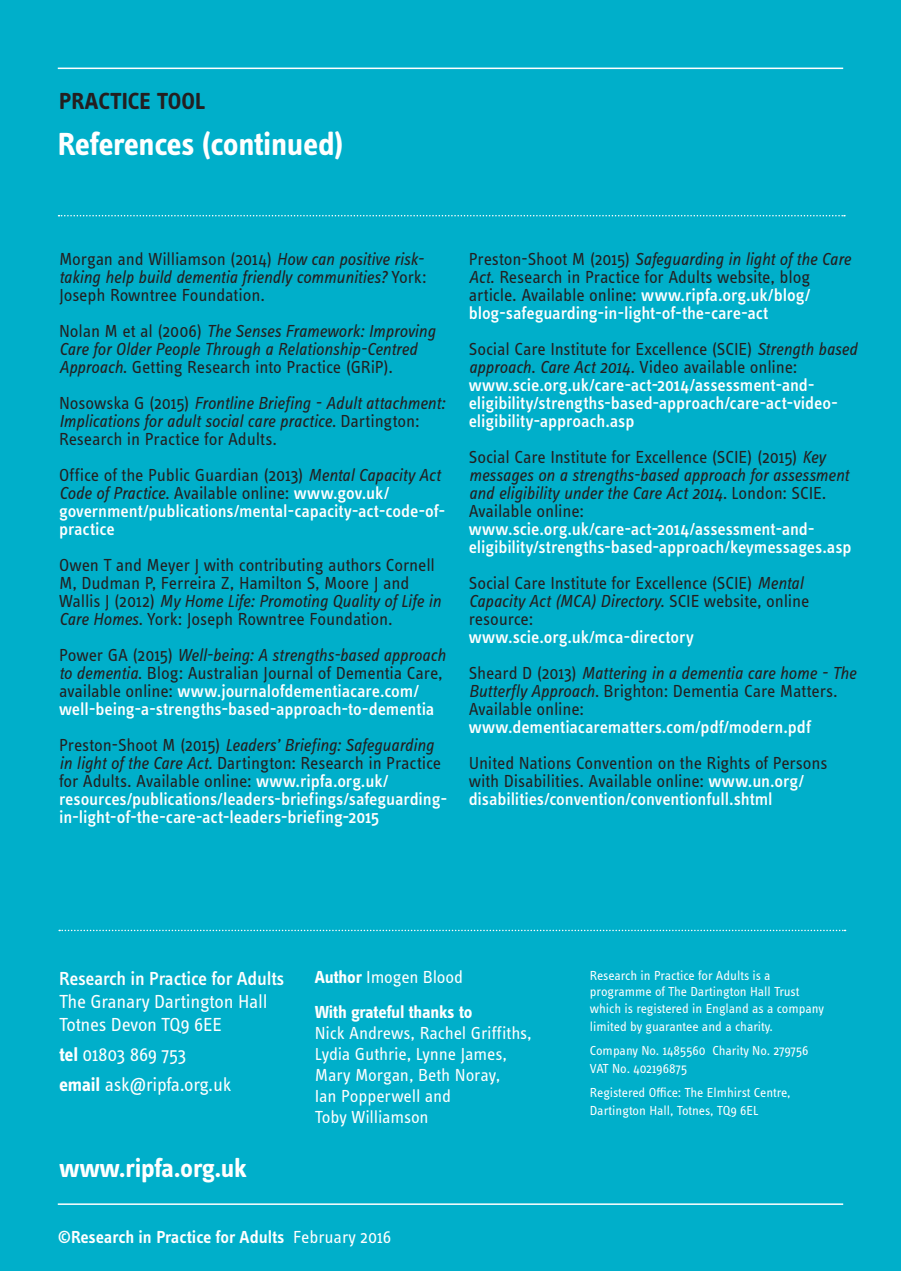
<style>
.page{position:relative;width:901px;height:1271px;background:#fff}
.page>*{position:absolute;margin:0;border:0;box-sizing:border-box;transform-origin:0 0}
.t1{font:700 33px "Info Text Pro";letter-spacing:-.01em;color:#fff}
.t2{font:700 30px "Info Text Pro";color:#fff}
.t3{font:700 27px "Info Text Pro";letter-spacing:-.01em;color:#fff}
.t4{font:700 24px "Info Text Pro";color:#231f20}
.t5{font:19.5px/23.4px "Info Text Pro";letter-spacing:-.01em;color:#fff}
.t6{font:500 19.5px "Info Text Pro";letter-spacing:-.015em;color:#fff}
.t7{font:500 18px/18px "Info Text Pro";letter-spacing:-.005em;color:#fff}
.t8{font:18px/18px "Info Text Pro";letter-spacing:-.01em;color:#231f20}
.t9{font:italic 18px/18px "Info Text Pro";letter-spacing:-.01em;color:#231f20}
.t10{font:18px/21px "Info Text Pro";letter-spacing:-.01em;color:#fff}
.t11{font:600 18px "Info Text Pro";letter-spacing:-.005em;color:#fff}
.t12{font:700 18px/34.5px "Info Text Pro";letter-spacing:-.02em;color:#fff}
.t13{font:13.5px/16.5px "Info Text Pro";color:#fff}
.s1{font-style:normal}
.s2{font-weight:400;color:#231f20}
.s3{font-weight:400;font-style:italic;color:#231f20}
.s4{font-style:italic}
.s5{font-weight:500;color:#fff}
.s6{font-weight:500;font-style:normal;color:#fff}
.s7{font-weight:700}
.s8{font-weight:400}
</style>
<div class="page">
<div style="left:0;top:0;width:900px;height:1270px;background:#00afca"></div>
<svg style="left:59px;top:215px;width:785px;height:1px"></svg>
<hr style="left:58px;top:1203px;width:785px;height:1px;background:#fff">
<hr style="left:58px;top:68px;width:785px;height:1px;background:#fff">
<svg style="left:59px;top:929px;width:786px;height:2px"></svg>
<h3 class="t4" style="left:59px;top:86px;width:148px">PRACTICE TOOL</h3>
<h1 class="t1" style="left:58px;top:124px;width:287px">References (continued)</h1>
<h2 class="t2" style="left:59px;top:128px;width:380px">Using research: Tools to support</h2>
<p class="t9" style="left:59px;top:249px;width:369px"><span class="s1">Morgan and Williamson (2014)</span> How can positive risk&shy;taking help build dementia friendly communities? <span class="s1">York:<br>Joseph Rowntree Foundation.</span></p>
<p class="t9" style="left:59px;top:321px;width:378px"><span class="s1">Nolan M et al (2006)</span> The Senses Framework: Improving<br>Care for Older People Through a Relationship-Centred<br>Approach<span class="s1">. Getting Research into Practice (GRiP).</span></p>
<p class="t9" style="left:59px;top:393px;width:387px"><span class="s1">Nosowska G (2015)</span> Frontline Briefing - Adult attachment:<br>Implications for adult social care practice. <span class="s1">Dartington:<br>Research in Practice for Adults.</span></p>
<p class="t7" style="left:59px;top:465px;width:388px"><span class="s2">Office of the Public Guardian (2013)</span> <span class="s3">Mental Capacity Act Code of Practice.</span> <span class="s2">Available online:</span> www.gov.uk/ government/publications/mental-capacity-act-code-of&shy;practice</p>
<p class="t8" style="left:59px;top:555px;width:383px">Owen T and Meyer J with contributing authors Cornell M, Dudman P, Ferreira Z, Hamilton S, Moore J and Wallis J (2012) <span class="s4">My Home Life: Promoting Quality of Life in Care Homes.</span> York: Joseph Rowntree Foundation.</p>
<p class="t7" style="left:59px;top:645px;width:388px"><span class="s2">Power GA (2015)</span> <span class="s3">Well-being: A strengths-based approach to dementia</span><span class="s2">. Blog: Australian Journal of Dementia Care, available online:</span> www.journalofdementiacare.com/ well-being-a-strengths-based-approach-to-dementia</p>
<p class="t7" style="left:59px;top:735px;width:390px"><span class="s2">Preston-Shoot M (2015)</span> <span class="s3">Leaders’ Briefing: Safeguarding in light of the Care Act.</span> <span class="s2">Dartington: Research in Practice for Adults. Available online:</span> www.ripfa.org.uk/ resources/publications/leaders-briefings/safeguarding&shy;in-light-of-the-care-act-leaders-briefing-2015</p>
<p class="t8" style="left:468px;top:249px;width:384px">Preston-Shoot M (2015) <span class="s4">Safeguarding in light of the Care Act</span>. Research in Practice for Adults website, blog article. Available online: <span class="s5">www.ripfa.org.uk/blog/ blog-safeguarding-in-light-of-the-care-act</span></p>
<p class="t7" style="left:468px;top:339px;width:390px"><span class="s2">Social Care Institute for Excellence (SCIE)</span> <span class="s3">Strength based approach. Care Act 2014.</span> <span class="s2">Video available online: </span>www.scie.org.uk/care-act-2014/assessment-and&shy;eligibility/strengths-based-approach/care-act-video&shy;eligibility-approach.asp</p>
<p class="t9" style="left:468px;top:447px;width:381px"><span class="s1">Social Care Institute for Excellence (SCIE) (2015)</span> Key messages on a strengths-based approach for assessment and eligibility under the Care Act 2014. <span class="s1">London: SCIE.<br>Available online:</span></p>
<p class="t7" style="left:468px;top:519px;width:384px">www.scie.org.uk/care-act-2014/assessment-and&shy;eligibility/strengths-based-approach/keymessages.asp</p>
<p class="t8" style="left:468px;top:573px;width:342px">Social Care Institute for Excellence (SCIE) <span class="s4">Mental<br>Capacity Act (MCA) Directory.</span> SCIE website, online resource:</p>
<p class="t9" style="left:468px;top:618px;width:389px;line-height:36px"><span class="s6">www.scie.org.uk/mca-directory<br></span><span class="s1">Sheard D (2013)</span> Mattering in a dementia care home - The</p>
<p class="t8" style="left:468px;top:681px;width:370px"><span class="s4">Butterfly Approach.</span> Brighton: Dementia Care Matters.<br>Available online:</p>
<p class="t7" style="left:468px;top:717px;width:344px">www.dementiacarematters.com/pdf/modern.pdf</p>
<p class="t8" style="left:468px;top:753px;width:360px">United Nations Convention on the Rights of Persons with Disabilities. Available online: <span class="s5">www.un.org/ disabilities/convention/conventionfull.shtml</span></p>
<p class="t6" style="left:59px;top:966px;width:227px">Research in Practice for Adults</p>
<p class="t5" style="left:59px;top:989px;width:210px">The Granary Dartington Hall<br>Totnes Devon TQ9 6EE</p>
<p class="t5" style="left:59px;top:1039px;width:174px;line-height:30px"><span class="s7">tel</span> 01803 869 753 <span class="s7">email</span> ask@ripfa.org.uk</p>
<h3 class="t3" style="left:59px;top:1151px;width:189px">www.ripfa.org.uk</h3>
<p class="t12" style="left:315px;top:959px;width:159px">Author <span class="s8">Imogen Blood<br></span>With grateful thanks to</p>
<p class="t10" style="left:315px;top:1021px;width:218px">Nick Andrews, Rachel Griffiths,<br>Lydia Guthrie, Lynne James,<br>Mary Morgan, Beth Noray,<br>Ian Popperwell and<br>Toby Williamson</p>
<p class="t11" style="left:58px;top:1226px;width:335px">©Research in Practice for Adults <span class="s8">February 2016</span></p>
<p class="t13" style="left:589px;top:966px;width:235px">Research in Practice for Adults is a programme of The Dartington Hall Trust which is registered in England as a company</p>
<p class="t13" style="left:589px;top:1013px;width:220px;line-height:24px">limited by guarantee and a charity.<br>Company No. 1485560 Charity No. 279756</p>
<p class="t13" style="left:589px;top:1055px;width:202px;line-height:24px">VAT No. 402196875<br>Registered Office: The Elmhirst Centre,</p>
<p class="t13" style="left:589px;top:1101px;width:170px">Dartington Hall, Totnes, TQ9 6EL</p>
</div>
